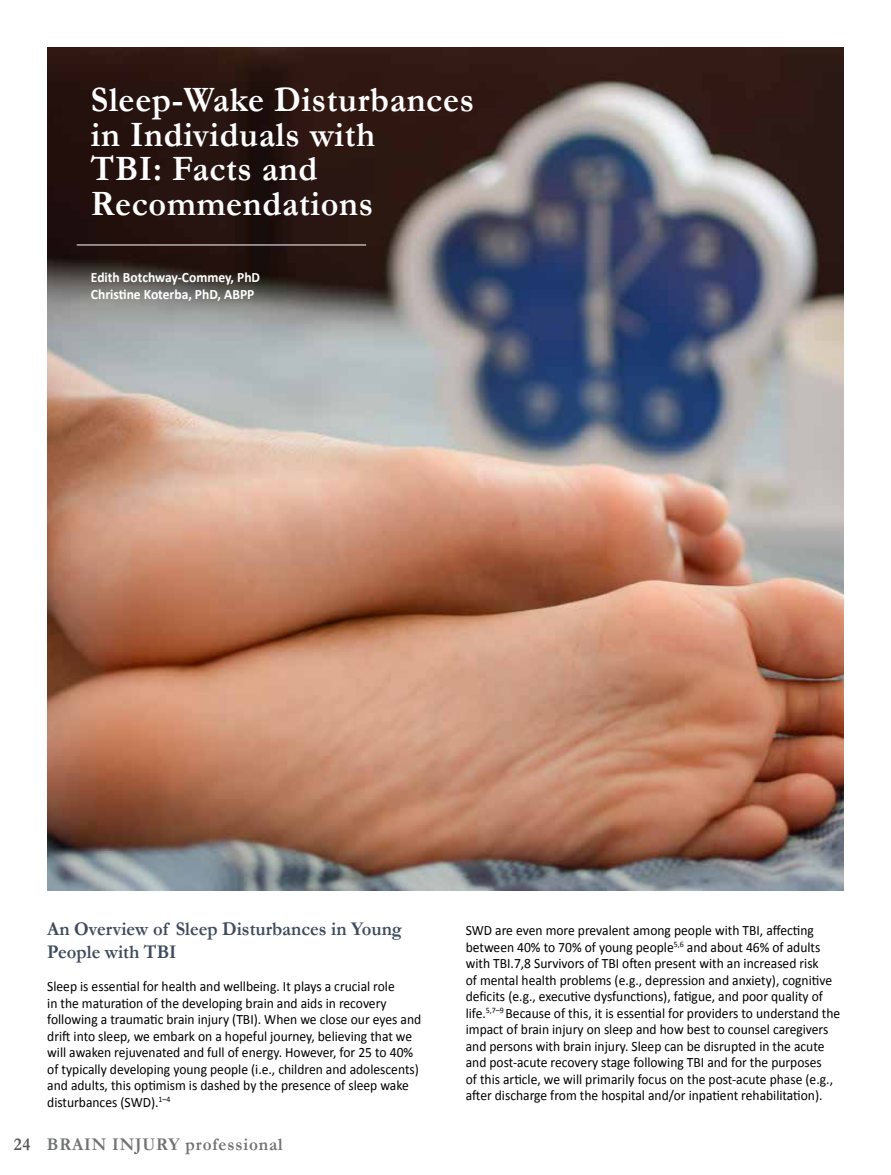
<style>
.page{position:relative;width:891px;height:1175px;background:#fff}
.page>*{position:absolute;margin:0;border:0;box-sizing:border-box;transform-origin:0 0}
.t1{font:700 36px/34.5px "Garamond";letter-spacing:.02em;color:#fff;scale:.95 1}
.t2{font:700 19.5px/23.4px "Garamond";color:#3e4b5c;scale:.95 1}
.t3{font:700 18px "Garamond";letter-spacing:.05em;color:#707172;scale:.95 1}
.t4{font:14.25px/16.5px "Calibri";color:#000;scale:.95 1}
.t5{font:700 14.25px/16.5px "Calibri";color:#fff;scale:.95 1}
.s1{color:#58585a}
</style>
<div class="page">
<img style="left:47px;top:47px;width:797px;height:843px">
<hr style="left:77px;top:244px;width:289px;height:1px;background:#fff">
<h1 class="t1" style="left:91px;top:82px;width:405px">Sleep-Wake Disturbances in Individuals with<br>TBI: Facts and<br>Recommendations</h1>
<p class="t5" style="left:91px;top:269px;width:180px">Edith Botchway-Commey, PhD<br>Christine Koterba, PhD, ABPP</p>
<h2 class="t2" style="left:47px;top:916px;width:375px">An Overview of Sleep Disturbances in Young<br>People with TBI</h2>
<p class="t4" style="left:47px;top:978px;width:395px">Sleep is essential for health and wellbeing. It plays a crucial role<br>in the maturation of the developing brain and aids in recovery following a traumatic brain injury (TBI). When we close our eyes and drift into sleep, we embark on a hopeful journey, believing that we will awaken rejuvenated and full of energy. However, for 25 to 40% of typically developing young people (i.e., children and adolescents) and adults, this optimism is dashed by the presence of sleep wake disturbances (SWD).<sup>1–4</sup></p>
<p class="t3" style="left:14px;top:1133px;width:285px"><span class="s1">24</span> BRAIN INJURY professional</p>
<p class="t4" style="left:466px;top:922px;width:396px">SWD are even more prevalent among people with TBI, affecting between 40% to 70% of young people<sup>5,6</sup> and about 46% of adults with TBI.7,8 Survivors of TBI often present with an increased risk<br>of mental health problems (e.g., depression and anxiety), cognitive deficits (e.g., executive dysfunctions), fatigue, and poor quality of life.<sup>5,7–9</sup> Because of this, it is essential for providers to understand the impact of brain injury on sleep and how best to counsel caregivers and persons with brain injury. Sleep can be disrupted in the acute and post-acute recovery stage following TBI and for the purposes<br>of this article, we will primarily focus on the post-acute phase (e.g., after discharge from the hospital and/or inpatient rehabilitation).</p>
</div>
